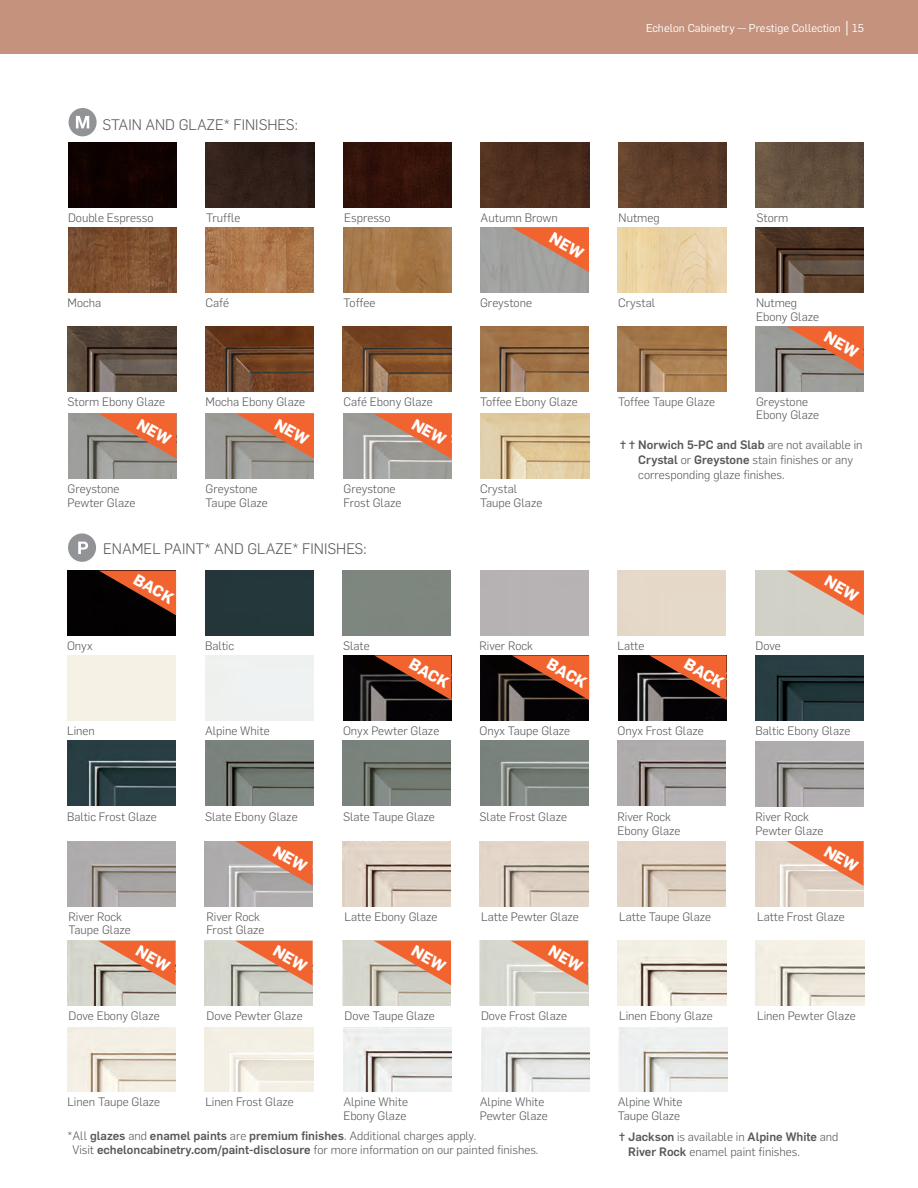
<style>
.page{position:relative;width:918px;height:1188px;background:#fff}
.page>*{position:absolute;margin:0;border:0;box-sizing:border-box;transform-origin:0 0}
.t1{font:700 15.6px "Flama";color:#fff}
.t2{font:300 15px "Flama";color:#57585a}
.t3{font:300 12px/15px "Flama";color:#57585a}
.t4{font:11.25px "Flama";color:#fff}
.s1{font-weight:500}
</style>
<div class="page">
<div style="left:205px;top:571px;width:108px;height:64px;background:#24373a"></div>
<div style="left:68px;top:571px;width:108px;height:64px;background:#030101"></div>
<img style="left:618px;top:655px;width:108px;height:65px">
<img style="left:343px;top:655px;width:108px;height:65px">
<img style="left:756px;top:655px;width:108px;height:65px">
<img style="left:68px;top:741px;width:108px;height:65px">
<img style="left:481px;top:655px;width:108px;height:65px">
<img style="left:343px;top:741px;width:108px;height:65px">
<img style="left:205px;top:741px;width:108px;height:65px">
<img style="left:755px;top:741px;width:108px;height:65px">
<img style="left:480px;top:741px;width:108px;height:65px">
<img style="left:68px;top:841px;width:108px;height:65px">
<img style="left:204px;top:841px;width:109px;height:65px">
<img style="left:618px;top:741px;width:108px;height:65px">
<img style="left:480px;top:841px;width:108px;height:65px">
<img style="left:618px;top:841px;width:108px;height:65px">
<img style="left:755px;top:841px;width:108px;height:65px">
<img style="left:67px;top:941px;width:108px;height:65px">
<img style="left:343px;top:941px;width:108px;height:65px">
<img style="left:204px;top:941px;width:109px;height:65px">
<img style="left:480px;top:941px;width:108px;height:65px">
<img style="left:618px;top:941px;width:108px;height:65px">
<img style="left:342px;top:841px;width:109px;height:65px">
<img style="left:67px;top:1027px;width:108px;height:65px">
<img style="left:756px;top:941px;width:108px;height:65px">
<img style="left:481px;top:1027px;width:108px;height:65px">
<img style="left:205px;top:1027px;width:108px;height:65px">
<img style="left:619px;top:1027px;width:108px;height:65px">
<img style="left:343px;top:1027px;width:109px;height:65px">
<img style="left:343px;top:143px;width:109px;height:64px">
<div style="left:68px;top:143px;width:109px;height:64px;background:#0f0200"></div>
<img style="left:481px;top:143px;width:108px;height:64px">
<img style="left:618px;top:143px;width:109px;height:64px">
<img style="left:206px;top:143px;width:108px;height:64px">
<img style="left:68px;top:228px;width:108px;height:64px">
<img style="left:68px;top:414px;width:108px;height:65px">
<img style="left:756px;top:143px;width:108px;height:64px">
<img style="left:206px;top:228px;width:108px;height:64px">
<img style="left:206px;top:414px;width:108px;height:65px">
<img style="left:343px;top:228px;width:108px;height:64px">
<img style="left:343px;top:414px;width:108px;height:65px">
<img style="left:68px;top:326px;width:108px;height:65px">
<img style="left:618px;top:228px;width:108px;height:64px">
<img style="left:206px;top:326px;width:108px;height:65px">
<img style="left:756px;top:228px;width:108px;height:64px">
<img style="left:343px;top:326px;width:108px;height:65px">
<img style="left:480px;top:326px;width:109px;height:65px">
<img style="left:618px;top:326px;width:108px;height:65px">
<img style="left:755px;top:326px;width:109px;height:65px">
<img style="left:481px;top:414px;width:108px;height:65px">
<div style="left:69px;top:108px;width:28px;height:28px;background:#919396;border-radius:50%"></div>
<svg style="left:76px;top:116px;width:13px;height:12px"></svg>
<div style="left:68px;top:533px;width:28px;height:29px;background:#919396;border-radius:50%"></div>
<svg style="left:78px;top:542px;width:10px;height:12px"></svg>
<div style="left:0;top:0;width:918px;height:54px;background:#c5927e"></div>
<svg style="left:847px;top:21px;width:1px;height:15px"></svg>
<svg style="left:99px;top:571px;width:77px;height:44px;background:#7a3218"></svg>
<svg style="left:374px;top:655px;width:78px;height:45px;background:#823a21"></svg>
<svg style="left:512px;top:655px;width:77px;height:45px;background:#843c21"></svg>
<svg style="left:649px;top:655px;width:78px;height:45px;background:#874027"></svg>
<svg style="left:98px;top:941px;width:78px;height:45px;background:#d99374"></svg>
<svg style="left:235px;top:941px;width:78px;height:45px;background:#db9677"></svg>
<svg style="left:235px;top:841px;width:78px;height:45px;background:#cf886e"></svg>
<svg style="left:786px;top:841px;width:78px;height:45px;background:#e89c7c"></svg>
<svg style="left:374px;top:941px;width:77px;height:44px;background:#dd9575"></svg>
<svg style="left:511px;top:941px;width:77px;height:44px;background:#e29b7c"></svg>
<svg style="left:787px;top:571px;width:77px;height:44px;background:#e19a7a"></svg>
<svg style="left:512px;top:227px;width:77px;height:45px;background:#c98367"></svg>
<svg style="left:786px;top:327px;width:78px;height:44px;background:#c17a5d"></svg>
<svg style="left:99px;top:414px;width:77px;height:45px;background:#c27c5f"></svg>
<svg style="left:237px;top:414px;width:77px;height:45px;background:#c47c5f"></svg>
<svg style="left:374px;top:414px;width:77px;height:45px;background:#c88165"></svg>
<p class="t2" style="left:103px;top:114px;width:197px">STAIN AND GLAZE* FINISHES:</p>
<p class="t4" style="left:646px;top:21px;width:196px">Echelon Cabinetry — Prestige Collection</p>
<p class="t4" style="left:852px;top:21px;width:13px">15</p>
<p class="t3" style="left:68px;top:209px;width:87px">Double Espresso</p>
<p class="t3" style="left:206px;top:209px;width:36px">Truffle</p>
<p class="t3" style="left:344px;top:209px;width:48px">Espresso</p>
<p class="t3" style="left:481px;top:209px;width:79px">Autumn Brown</p>
<p class="t3" style="left:619px;top:209px;width:43px">Nutmeg</p>
<p class="t3" style="left:757px;top:209px;width:33px">Storm</p>
<p class="t3" style="left:68px;top:295px;width:35px">Mocha</p>
<p class="t3" style="left:206px;top:295px;width:25px">Café</p>
<p class="t3" style="left:344px;top:295px;width:33px">Toffee</p>
<p class="t3" style="left:480px;top:295px;width:53px">Greystone</p>
<p class="t3" style="left:618px;top:295px;width:39px">Crystal</p>
<p class="t3" style="left:756px;top:295px;width:43px">Nutmeg</p>
<p class="t3" style="left:756px;top:308px;width:65px">Ebony Glaze</p>
<p class="t3" style="left:68px;top:393px;width:99px">Storm Ebony Glaze</p>
<p class="t3" style="left:206px;top:393px;width:101px">Mocha Ebony Glaze</p>
<p class="t3" style="left:344px;top:393px;width:91px">Café Ebony Glaze</p>
<p class="t3" style="left:480px;top:393px;width:99px">Toffee Ebony Glaze</p>
<p class="t3" style="left:618px;top:393px;width:98px">Toffee Taupe Glaze</p>
<p class="t3" style="left:756px;top:393px;width:53px">Greystone</p>
<p class="t3" style="left:756px;top:407px;width:65px">Ebony Glaze</p>
<p class="t3" style="left:68px;top:481px;width:53px">Greystone</p>
<p class="t3" style="left:206px;top:481px;width:53px">Greystone</p>
<p class="t3" style="left:344px;top:481px;width:53px">Greystone</p>
<p class="t3" style="left:480px;top:481px;width:39px">Crystal</p>
<p class="t3" style="left:68px;top:494px;width:69px">Pewter Glaze</p>
<p class="t3" style="left:206px;top:494px;width:64px">Taupe Glaze</p>
<p class="t3" style="left:344px;top:494px;width:59px">Frost Glaze</p>
<p class="t3" style="left:480px;top:494px;width:64px">Taupe Glaze</p>
<p class="t2" style="left:103px;top:539px;width:265px">ENAMEL PAINT* AND GLAZE* FINISHES:</p>
<p class="t1" style="left:141px;top:568px;width:44px;rotate:30deg">BACK</p>
<p class="t3" style="left:638px;top:436px;width:226px;text-indent:-18px">✝ ✝ <span class="s1">Norwich 5-PC and Slab</span> are not available in<br><span class="s1">Crystal</span> or <span class="s1">Greystone</span> stain finishes or any corresponding glaze finishes.</p>
<p class="t3" style="left:67px;top:637px;width:27px">Onyx</p>
<p class="t3" style="left:205px;top:637px;width:31px">Baltic</p>
<p class="t3" style="left:343px;top:637px;width:28px">Slate</p>
<p class="t3" style="left:480px;top:637px;width:55px">River Rock</p>
<p class="t3" style="left:618px;top:637px;width:28px">Latte</p>
<p class="t3" style="left:756px;top:637px;width:27px">Dove</p>
<p class="t1" style="left:416px;top:653px;width:44px;rotate:30deg">BACK</p>
<p class="t1" style="left:554px;top:653px;width:44px;rotate:30deg">BACK</p>
<p class="t1" style="left:691px;top:653px;width:44px;rotate:30deg">BACK</p>
<p class="t3" style="left:67px;top:723px;width:29px">Linen</p>
<p class="t3" style="left:205px;top:723px;width:66px">Alpine White</p>
<p class="t3" style="left:343px;top:723px;width:98px">Onyx Pewter Glaze</p>
<p class="t3" style="left:480px;top:723px;width:92px">Onyx Taupe Glaze</p>
<p class="t3" style="left:618px;top:723px;width:88px">Onyx Frost Glaze</p>
<p class="t3" style="left:756px;top:723px;width:96px">Baltic Ebony Glaze</p>
<p class="t3" style="left:67px;top:809px;width:91px">Baltic Frost Glaze</p>
<p class="t3" style="left:205px;top:809px;width:94px">Slate Ebony Glaze</p>
<p class="t3" style="left:343px;top:809px;width:93px">Slate Taupe Glaze</p>
<p class="t3" style="left:480px;top:809px;width:89px">Slate Frost Glaze</p>
<p class="t3" style="left:618px;top:809px;width:55px">River Rock</p>
<p class="t3" style="left:756px;top:809px;width:55px">River Rock</p>
<p class="t3" style="left:618px;top:822px;width:65px">Ebony Glaze</p>
<p class="t3" style="left:756px;top:822px;width:69px">Pewter Glaze</p>
<p class="t3" style="left:69px;top:908px;width:55px">River Rock</p>
<p class="t3" style="left:207px;top:908px;width:55px">River Rock</p>
<p class="t3" style="left:345px;top:908px;width:94px">Latte Ebony Glaze</p>
<p class="t3" style="left:481px;top:908px;width:99px">Latte Pewter Glaze</p>
<p class="t3" style="left:619px;top:908px;width:94px">Latte Taupe Glaze</p>
<p class="t3" style="left:757px;top:908px;width:89px">Latte Frost Glaze</p>
<p class="t3" style="left:69px;top:922px;width:64px">Taupe Glaze</p>
<p class="t3" style="left:207px;top:922px;width:59px">Frost Glaze</p>
<p class="t3" style="left:69px;top:1008px;width:93px">Dove Ebony Glaze</p>
<p class="t3" style="left:207px;top:1008px;width:98px">Dove Pewter Glaze</p>
<p class="t3" style="left:345px;top:1008px;width:92px">Dove Taupe Glaze</p>
<p class="t3" style="left:481px;top:1008px;width:88px">Dove Frost Glaze</p>
<p class="t3" style="left:619px;top:1008px;width:95px">Linen Ebony Glaze</p>
<p class="t3" style="left:757px;top:1008px;width:100px">Linen Pewter Glaze</p>
<p class="t3" style="left:67px;top:1094px;width:94px">Linen Taupe Glaze</p>
<p class="t3" style="left:205px;top:1094px;width:90px">Linen Frost Glaze</p>
<p class="t3" style="left:343px;top:1094px;width:66px">Alpine White</p>
<p class="t3" style="left:480px;top:1094px;width:66px">Alpine White</p>
<p class="t3" style="left:618px;top:1094px;width:66px">Alpine White</p>
<p class="t3" style="left:343px;top:1107px;width:65px">Ebony Glaze</p>
<p class="t3" style="left:480px;top:1107px;width:69px">Pewter Glaze</p>
<p class="t3" style="left:618px;top:1107px;width:64px">Taupe Glaze</p>
<p class="t3" style="left:72px;top:1128px;width:468px;line-height:13.5px;text-indent:-5px">*All <span class="s1">glazes</span> and <span class="s1">enamel paints</span> are <span class="s1">premium finishes</span>. Additional charges apply.<br>Visit <span class="s1">echeloncabinetry.com/paint-disclosure</span> for more information on our painted finishes.</p>
<p class="t3" style="left:628px;top:1128px;width:212px;text-indent:-9px">✝ <span class="s1">Jackson</span> is available in <span class="s1">Alpine White</span> and<br><span class="s1">River Rock</span> enamel paint finishes.</p>
</div>
